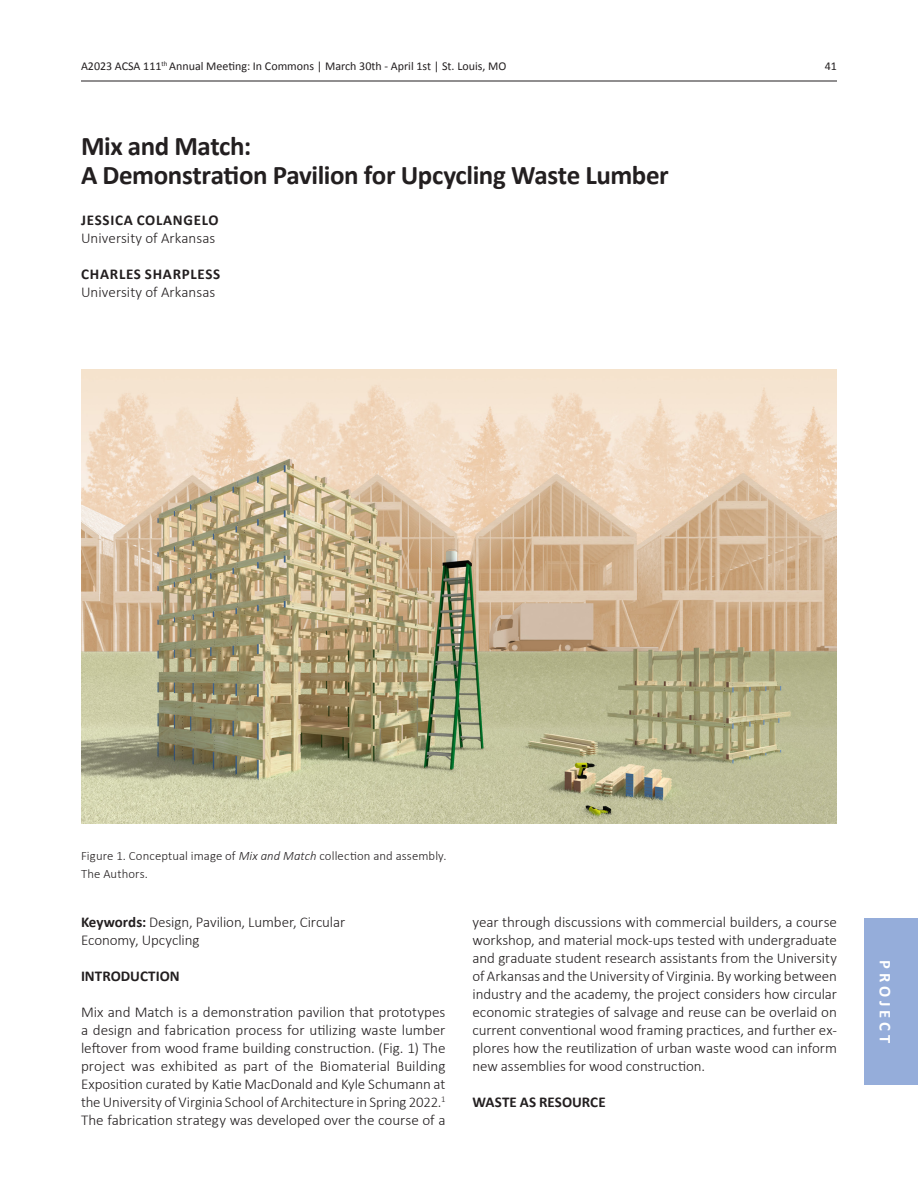
<style>
.page{position:relative;width:918px;height:1188px;background:#fff}
.page>*{position:absolute;margin:0;border:0;box-sizing:border-box;transform-origin:0 0}
._01_Paper_Title{font:700 27px "Calibri";letter-spacing:-.015em;color:#231f20}
.t1{font:700 16.5px "Calibri";letter-spacing:.235em;color:#fff}
._06_Main_Body_Text{font:300 15px/18px "Calibri";letter-spacing:-.005em;color:#231f20;text-align:justify}
.Keywords{font:300 15px/18px "Calibri";letter-spacing:-.005em;color:#231f20}
._03_University_Name{font:300 15px "Calibri";letter-spacing:.005em;color:#231f20}
._02_Author_Name{font:700 15px "Calibri";letter-spacing:.045em;color:#231f20}
._06_Main_Body_Text-2{font:700 15px "Calibri";color:#231f20}
._07_Caption_Text{font:300 12.75px "Calibri";letter-spacing:.01em;color:#231f20}
.t2{font:12px "Calibri";color:#231f20}
.s1{font-style:italic}
.s2{font-weight:700}
</style>
<div class="page">
<hr style="left:81px;top:81px;width:756px;height:1px;background:#231f20">
<div style="left:864px;top:918px;width:54px;height:167px;background:#95adda"></div>
<img style="left:81px;top:369px;width:756px;height:455px">
<p class="t2" style="left:81px;top:57px;width:427px">A2023 ACSA 111<sup>th</sup> Annual Meeting: In Commons | March 30th - April 1st | St. Louis, MO</p>
<p class="t2" style="left:825px;top:57px;width:14px">41</p>
<p class="_01_Paper_Title" style="left:81px;top:127px;width:172px">Mix and Match:</p>
<p class="_01_Paper_Title" style="left:81px;top:156px;width:589px">A Demonstration Pavilion for Upcycling Waste Lumber</p>
<p class="_02_Author_Name" style="left:81px;top:209px;width:139px">JESSICA COLANGELO</p>
<p class="_03_University_Name" style="left:81px;top:229px;width:136px">University of Arkansas</p>
<p class="_02_Author_Name" style="left:81px;top:263px;width:141px">CHARLES SHARPLESS</p>
<p class="_03_University_Name" style="left:81px;top:283px;width:136px">University of Arkansas</p>
<p class="_07_Caption_Text" style="left:81px;top:847px;width:367px">Figure 1. Conceptual image of <span class="s1">Mix and Match</span> collection and assembly.</p>
<p class="_07_Caption_Text" style="left:81px;top:865px;width:69px">The Authors.</p>
<p class="Keywords" style="left:81px;top:913px;width:266px"><span class="s2">Keywords:</span> Design, Pavilion, Lumber, Circular<br>Economy, Upcycling</p>
<p class="_06_Main_Body_Text-2" style="left:81px;top:965px;width:100px">INTRODUCTION</p>
<p class="_06_Main_Body_Text" style="left:81px;top:1003px;width:366px">Mix and Match is a demonstration pavilion that prototypes a design and fabrication process for utilizing waste lumber leftover from wood frame building construction. (Fig. 1) The project was exhibited as part of the Biomaterial Building Exposition curated by Katie MacDonald and Kyle Schumann at the University of Virginia School of Architecture in Spring 2022.<sup>1<br></sup>The fabrication strategy was developed over the course of a</p>
<p class="_06_Main_Body_Text" style="left:472px;top:913px;width:366px">year through discussions with commercial builders, a course workshop, and material mock-ups tested with undergraduate and graduate student research assistants from the University of Arkansas and the University of Virginia. By working between industry and the academy, the project considers how circular economic strategies of salvage and reuse can be overlaid on current conventional wood framing practices, and further ex&shy;plores how the reutilization of urban waste wood can inform new assemblies for wood construction.</p>
<p class="_06_Main_Body_Text-2" style="left:472px;top:1091px;width:135px">WASTE AS RESOURCE</p>
<p class="t1" style="left:897px;top:960px;width:85px;rotate:90deg">PROJECT</p>
</div>
